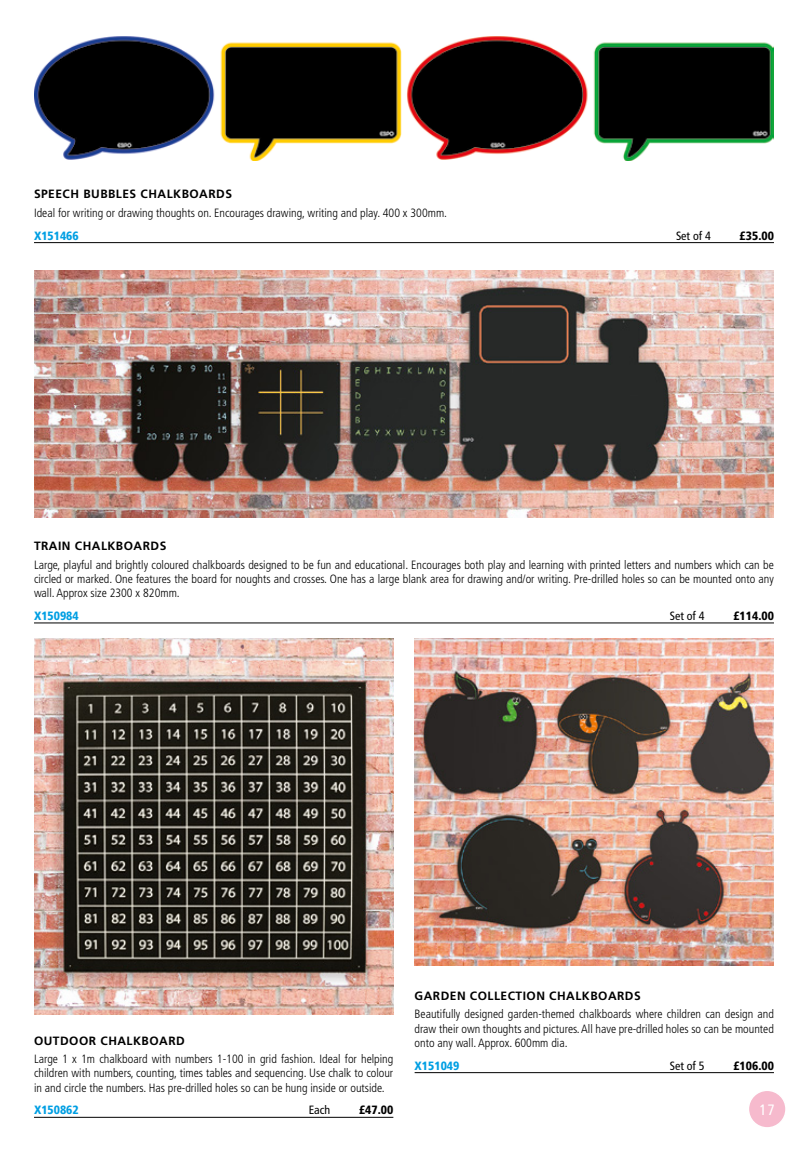
<style>
.page{position:relative;width:808px;height:1149px;background:#fff}
.page>*{position:absolute;margin:0;border:0;box-sizing:border-box;transform-origin:0 0}
.t1{font:condensed 15px "Frutiger LT Std";color:#fff}
.t2{font:300 condensed 12px/14.2px "Frutiger LT Std";color:#000;text-align:justify}
.t3{font:700 12px "Frutiger LT Std";letter-spacing:.04em;color:#000}
.t4{font:900 condensed 12px "Frutiger LT Std";color:#009fe3}
.t5{font:900 condensed 12px "Frutiger LT Std";color:#000}
.t6{font:condensed 12px "Frutiger LT Std";color:#000}
</style>
<div class="page">
<hr style="left:34px;top:1116px;width:359px;height:1px;background:#000">
<img style="left:34px;top:638px;width:359px;height:375px">
<hr style="left:34px;top:622px;width:740px;height:1px;background:#000">
<hr style="left:34px;top:242px;width:740px;height:1px;background:#000">
<img style="left:34px;top:36px;width:740px;height:125px">
<img style="left:34px;top:270px;width:740px;height:247px">
<div style="left:748px;top:1089px;width:38px;height:38px;background:#f6bacd;border-radius:50%"></div>
<div style="left:748px;top:1089px;width:39px;height:39px;border:2px solid #fff;border-radius:50%"></div>
<hr style="left:415px;top:1071px;width:359px;height:1px;background:#000">
<img style="left:415px;top:638px;width:359px;height:326px">
<p class="t3" style="left:34px;top:187px;width:200px">SPEECH BUBBLES CHALKBOARDS</p>
<p class="t2" style="left:34px;top:206px;width:415px">Ideal for writing or drawing thoughts on. Encourages drawing, writing and play. 400 x 300mm.</p>
<p class="t4" style="left:34px;top:228px;width:46px">X151466</p>
<p class="t6" style="left:676px;top:228px;width:36px">Set of 4</p>
<p class="t5" style="left:740px;top:228px;width:36px">£35.00</p>
<p class="t3" style="left:34px;top:538px;width:134px">TRAIN CHALKBOARDS</p>
<p class="t2" style="left:34px;top:557px;width:741px">Large, playful and brightly coloured chalkboards designed to be fun and educational. Encourages both play and learning with printed letters and numbers which can be circled or marked. One features the board for noughts and crosses. One has a large blank area for drawing and/or writing. Pre-drilled holes so can be mounted onto any wall. Approx size 2300 x 820mm.</p>
<p class="t4" style="left:34px;top:608px;width:46px">X150984</p>
<p class="t6" style="left:670px;top:608px;width:36px">Set of 4</p>
<p class="t5" style="left:733px;top:608px;width:42px">£114.00</p>
<p class="t3" style="left:34px;top:1032px;width:152px">OUTDOOR CHALKBOARD</p>
<p class="t2" style="left:34px;top:1051px;width:361px">Large 1 x 1m chalkboard with numbers 1-100 in grid fashion. Ideal for helping children with numbers, counting, times tables and sequencing. Use chalk to colour in and circle the numbers. Has pre-drilled holes so can be hung inside or outside.</p>
<p class="t4" style="left:34px;top:1102px;width:46px">X150862</p>
<p class="t6" style="left:309px;top:1102px;width:23px">Each</p>
<p class="t5" style="left:359px;top:1102px;width:36px">£47.00</p>
<p class="t3" style="left:415px;top:988px;width:228px">GARDEN COLLECTION CHALKBOARDS</p>
<p class="t2" style="left:415px;top:1006px;width:361px">Beautifully designed garden-themed chalkboards where children can design and draw their own thoughts and pictures. All have pre-drilled holes so can be mounted onto any wall. Approx. 600mm dia.</p>
<p class="t4" style="left:415px;top:1057px;width:46px">X151049</p>
<p class="t6" style="left:670px;top:1058px;width:36px">Set of 5</p>
<p class="t5" style="left:733px;top:1057px;width:42px">£106.00</p>
<p class="t1" style="left:760px;top:1100px;width:17px">17</p>
</div>
